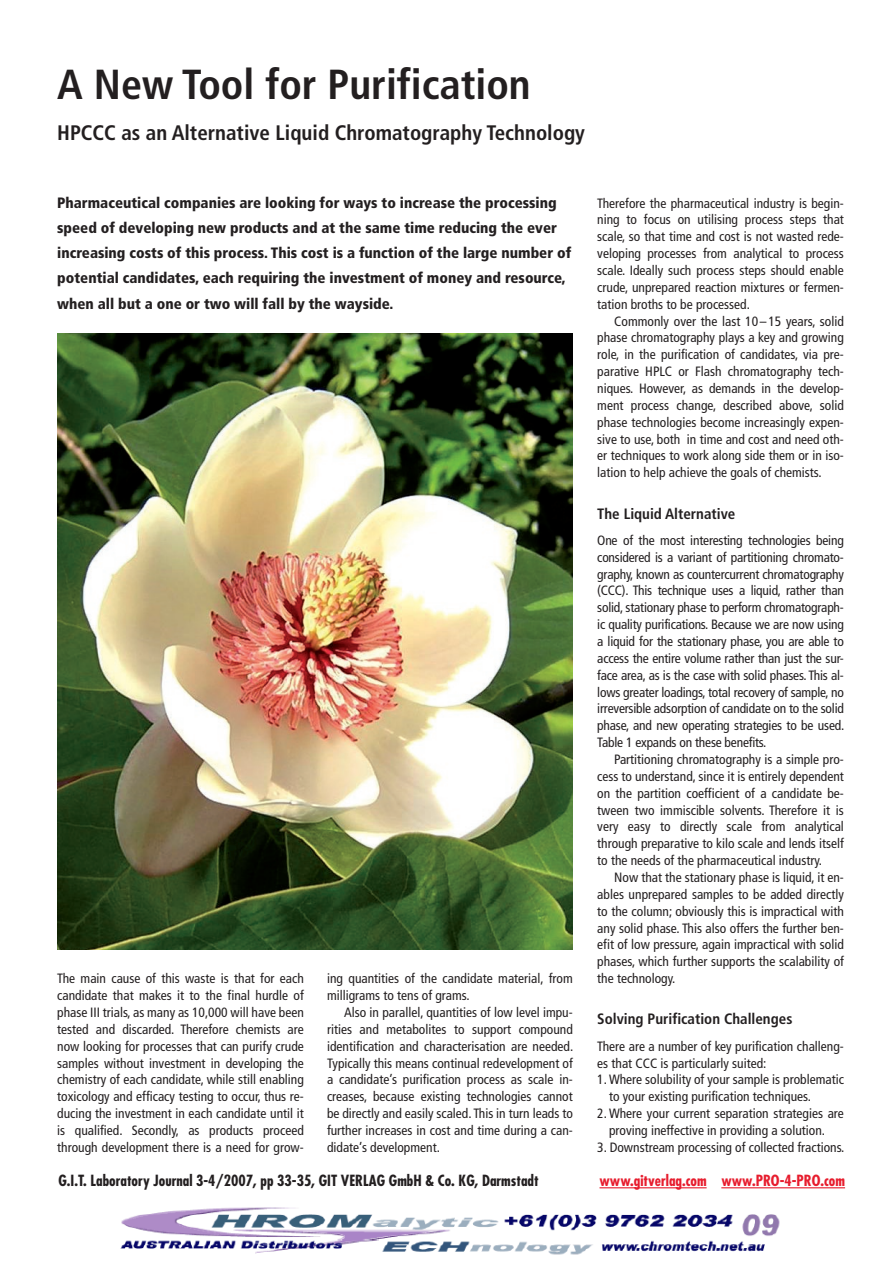
<style>
.page{position:relative;width:893px;height:1263px;background:#fff}
.page>*{position:absolute;margin:0;border:0;box-sizing:border-box;transform-origin:0 0}
._10_Headline{font:700 condensed 42px "Frutiger";color:#231f20}
._20_Subline{font:700 condensed 21px "Frutiger";color:#231f20}
._40_Intro{font:900 condensed 15px/25.3px "Frutiger";color:#231f20}
.t1{font:700 condensed 15px "Futura";color:#231f20}
._50_Texthead_1{font:700 condensed 15px "Frutiger";color:#231f20}
.t2{font:700 condensed 15px "Futura";color:#e71d2e}
._31_Fließtext_erster{font:condensed 13.5px/16.8px "Frutiger";color:#231f20;text-align:justify}
._30_Fließtext{font:condensed 13.5px/16.8px "Frutiger";color:#231f20;text-align:justify}
</style>
<div class="page">
<img style="left:58px;top:334px;width:515px;height:615px">
<hr style="left:599px;top:1187px;width:108px;height:1px;background:#e71d2e">
<hr style="left:721px;top:1187px;width:124px;height:1px;background:#e71d2e">
<img style="left:120px;top:1207px;width:660px;height:48px">
<p class="_10_Headline" style="left:57px;top:59px;width:475px">A New Tool for Purification</p>
<p class="_20_Subline" style="left:57px;top:120px;width:529px">HPCCC as an Alternative Liquid Chromatography Technology</p>
<p class="_40_Intro" style="left:57px;top:190px;width:515px">Pharmaceutical companies are looking for ways to increase the processing speed of developing new products and at the same time reducing the ever increasing costs of this process. This cost is a function of the large number of potential candidates, each requiring the investment of money and resource, when all but a one or two will fall by the wayside.</p>
<p class="_31_Fließtext_erster" style="left:597px;top:195px;width:248px">Therefore the pharmaceutical industry is begin&shy;ning to focus on utilising process steps that scale, so that time and cost is not wasted rede&shy;veloping processes from analytical to process scale. Ideally such process steps should enable crude, unprepared reaction mixtures or fermen&shy;tation broths to be processed.</p>
<p class="_30_Fließtext" style="left:597px;top:313px;width:248px;text-indent:17px">Commonly over the last 10 –15 years, solid phase chromatography plays a key and growing role, in the purification of candidates, via pre&shy;parative HPLC or Flash chromatography tech&shy;niques. However, as demands in the develop&shy;ment process change, described above, solid phase technologies become increasingly expen&shy;sive to use, both in time and cost and need oth&shy;er techniques to work along side them or in iso&shy;lation to help achieve the goals of chemists.</p>
<p class="_50_Texthead_1" style="left:597px;top:504px;width:140px">The Liquid Alternative</p>
<p class="_31_Fließtext_erster" style="left:597px;top:532px;width:249px">One of the most interesting technologies being considered is a variant of partitioning chromato&shy;graphy, known as countercurrent chromatography (CCC). This technique uses a liquid, rather than solid, stationary phase to perform chromatograph&shy;ic quality purifications. Because we are now using a liquid for the stationary phase, you are able to access the entire volume rather than just the sur&shy;face area, as is the case with solid phases. This al&shy;lows greater loadings, total recovery of sample, no irreversible adsorption of candidate on to the solid phase, and new operating strategies to be used.<br>Table 1 expands on these benefits.</p>
<p class="_30_Fließtext" style="left:597px;top:751px;width:248px;text-indent:17px">Partitioning chromatography is a simple pro&shy;cess to understand, since it is entirely dependent on the partition coefficient of a candidate be&shy;tween two immiscible solvents. Therefore it is very easy to directly scale from analytical through preparative to kilo scale and lends itself to the needs of the pharmaceutical industry.</p>
<p class="_30_Fließtext" style="left:597px;top:869px;width:248px;text-indent:17px">Now that the stationary phase is liquid, it en&shy;ables unprepared samples to be added directly to the column; obviously this is impractical with any solid phase. This also offers the further ben&shy;efit of low pressure, again impractical with solid phases, which further supports the scalability of the technology.</p>
<p class="_50_Texthead_1" style="left:597px;top:1010px;width:197px">Solving Purification Challenges</p>
<p class="_31_Fließtext_erster" style="left:597px;top:1038px;width:248px">There are a number of key purification challeng&shy;es that CCC is particularly suited:</p>
<p class="_31_Fließtext_erster" style="left:609px;top:1071px;width:236px;text-indent:-12px">1. Where solubility of your sample is problematic to your existing purification techniques.</p>
<p class="_31_Fließtext_erster" style="left:597px;top:1105px;width:248px;text-align:center">2. Where your current separation strategies are proving ineffective in providing a solution.</p>
<p class="_31_Fließtext_erster" style="left:597px;top:1139px;width:249px">3. Downstream processing of collected fractions.</p>
<p class="_31_Fließtext_erster" style="left:57px;top:970px;width:248px">The main cause of this waste is that for each candidate that makes it to the final hurdle of phase III trials, as many as 10,000 will have been tested and discarded. Therefore chemists are now looking for processes that can purify crude samples without investment in developing the chemistry of each candidate, while still enabling toxicology and efficacy testing to occur, thus re&shy;ducing the investment in each candidate until it is qualified. Secondly, as products proceed through development there is a need for grow-</p>
<p class="t1" style="left:58px;top:1170px;width:482px">G.I.T. Laboratory Journal 3-4/2007, pp 33-35, GIT VERLAG GmbH &amp; Co. KG, Darmstadt</p>
<p class="t2" style="left:599px;top:1170px;width:247px">www.gitverlag.com www.pro-4-pro.com</p>
<p class="_31_Fließtext_erster" style="left:327px;top:970px;width:247px">ing quantities of the candidate material, from milligrams to tens of grams.</p>
<p class="_30_Fließtext" style="left:327px;top:1004px;width:248px;text-indent:17px">Also in parallel, quantities of low level impu&shy;rities and metabolites to support compound identification and characterisation are needed.<br>Typically this means continual redevelopment of a candidate’s purification process as scale in&shy;creases, because existing technologies cannot be directly and easily scaled. This in turn leads to further increases in cost and time during a can&shy;didate’s development.</p>
</div>
